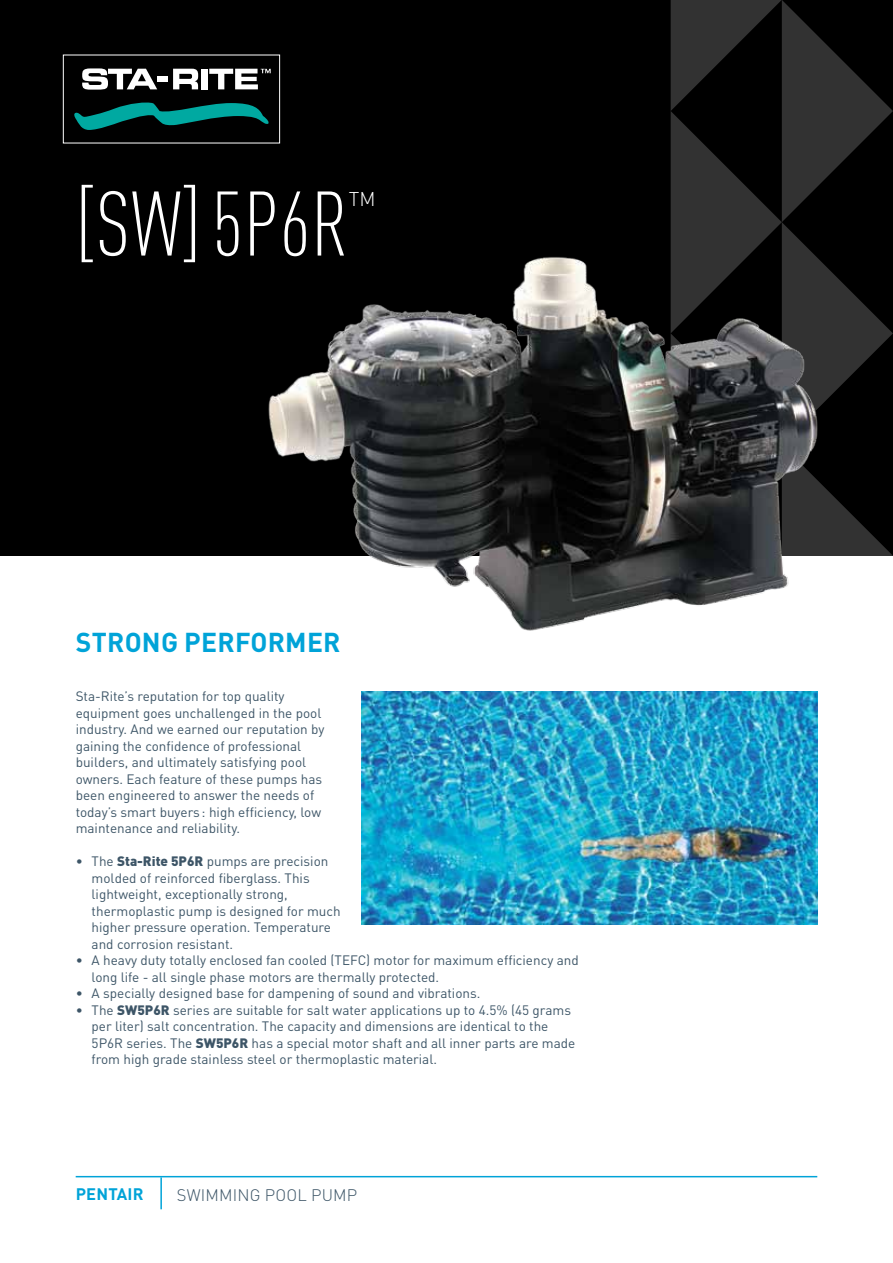
<style>
.page{position:relative;width:893px;height:1263px;background:#fff}
.page>*{position:absolute;margin:0;border:0;box-sizing:border-box;transform-origin:0 0}
.t1{font:300 condensed 90px "DIN Pro";letter-spacing:.005em;color:#fff}
.t2{font:700 27px "DIN Pro";letter-spacing:.01em;color:#00a3d8}
.t3{font:300 19.65px "DIN Pro";color:#fff}
.t4{font:300 16.5px "DIN Pro";letter-spacing:.01em;color:#3d5567}
.t5{font:700 16.5px "DIN Pro";letter-spacing:.01em;color:#00a3d8}
.t6{font:13.5px/16.5px "DIN Pro";color:#3d5567}
.s1{font-weight:900}
</style>
<div class="page">
<div style="left:0;top:0;width:893px;height:556px;background:#000"></div>
<svg style="left:671px;top:0;width:222px;height:925px"></svg>
<img style="left:268px;top:248px;width:554px;height:383px">
<img style="left:362px;top:691px;width:455px;height:234px">
<hr style="left:76px;top:1176px;width:741px;height:1px;background:#00a3d8">
<hr style="left:160px;top:1177px;width:2px;height:32px;background:#00a3d8">
<svg style="left:82px;top:68px;width:75px;height:22px"></svg>
<div style="left:158px;top:76px;width:10px;height:6px;background:#fff"></div>
<svg style="left:173px;top:69px;width:25px;height:20px"></svg>
<div style="left:201px;top:69px;width:7px;height:20px;background:#fff"></div>
<svg style="left:74px;top:102px;width:195px;height:28px"></svg>
<svg style="left:209px;top:69px;width:62px;height:20px"></svg>
<h1 class="t1" style="left:76px;top:160px;width:274px">[sw]5P6R</h1>
<h3 class="t3" style="left:349px;top:185px;width:28px">TM</h3>
<h2 class="t2" style="left:76px;top:624px;width:266px">STRONG PERFORMER</h2>
<p class="t6" style="left:76px;top:688px;width:250px">Sta-Rite’s reputation for top quality equipment goes unchallenged in the pool industry. And we earned our reputation by gaining the confidence of professional builders, and ultimately satisfying pool owners. Each feature of these pumps has been engineered to answer the needs of today’s smart buyers : high efficiency, low maintenance and reliability.</p>
<p class="t6" style="left:92px;top:853px;width:251px;text-indent:-16px">• The <span class="s1">Sta-Rite 5P6R</span> pumps are precision molded of reinforced fiberglass. This lightweight, exceptionally strong, thermoplastic pump is designed for much higher pressure operation. Temperature and corrosion resistant.</p>
<p class="t6" style="left:92px;top:952px;width:489px;text-indent:-16px">• A heavy duty totally enclosed fan cooled (TEFC) motor for maximum efficiency and long life - all single phase motors are thermally protected.</p>
<p class="t6" style="left:76px;top:985px;width:406px">• A specially designed base for dampening of sound and vibrations.</p>
<p class="t6" style="left:92px;top:1001px;width:485px;text-indent:-16px">• The <span class="s1">SW5P6R</span> series are suitable for salt water applications up to 4.5% (45 grams per liter) salt concentration. The capacity and dimensions are identical to the 5P6R series. The <span class="s1">SW5P6R</span> has a special motor shaft and all inner parts are made from high grade stainless steel or thermoplastic material.</p>
<p class="t5" style="left:76px;top:1183px;width:69px">PENTAIR</p>
<p class="t4" style="left:177px;top:1183px;width:182px">SWIMMING POOL PUMP</p>
</div>
